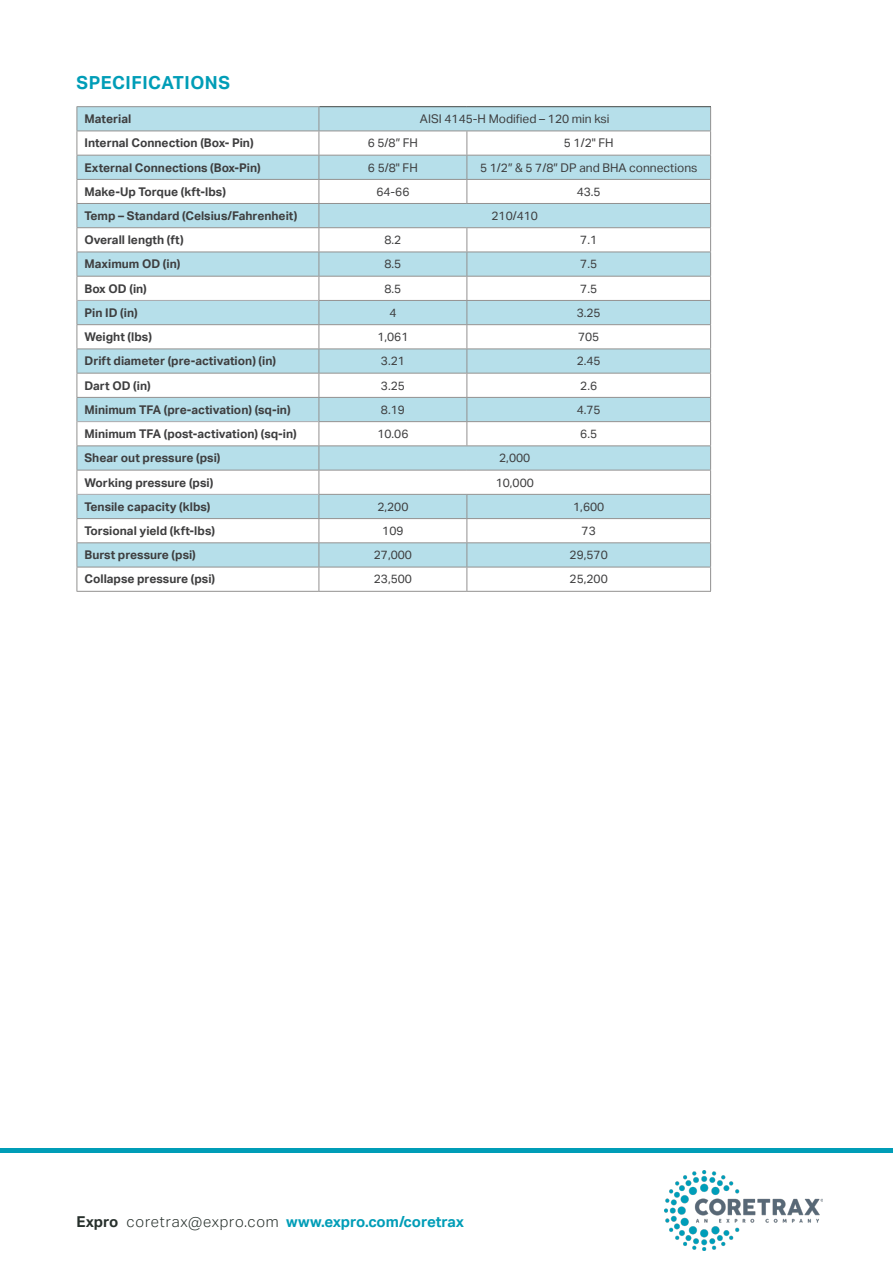
<style>
.page{position:relative;width:893px;height:1263px;background:#fff}
.page>*{position:absolute;margin:0;border:0;box-sizing:border-box;transform-origin:0 0}
.Body{font:700 18px "Aktiv Grotesk";letter-spacing:.03em;color:#009db7}
.t1{font:700 15px "Aktiv Grotesk";color:#009db7}
.Body-2{font:700 12px "Aktiv Grotesk";color:#3e3e3f}
.Body-3{font:12px "Aktiv Grotesk";color:#3e3e3f}
.s1{color:#27302c}
.s2{font-weight:300;color:#27302c}
</style>
<div class="page">
<img style="left:664px;top:1170px;width:159px;height:81px">
<div style="left:0;top:1148px;width:893px;height:5px;background:#009db7"></div>
<hr style="left:319px;top:591px;width:148px;height:1px;background:#929190">
<hr style="left:467px;top:591px;width:244px;height:1px;background:#929190">
<hr style="left:319px;top:106px;width:148px;height:1px;background:#464a47">
<hr style="left:467px;top:106px;width:244px;height:1px;background:#464a47">
<hr style="left:77px;top:106px;width:242px;height:1px;background:#929190">
<svg style="left:77px;top:107px;width:634px;height:484px"></svg>
<hr style="left:77px;top:591px;width:242px;height:1px;background:#929190">
<hr style="left:77px;top:300px;width:242px;height:1px;background:#a8a9ad">
<hr style="left:77px;top:421px;width:242px;height:1px;background:#a8a9ad">
<hr style="left:77px;top:494px;width:242px;height:1px;background:#a8a9ad">
<p class="Body" style="left:77px;top:73px;width:155px">SPECIFICATIONS</p>
<p class="Body-2" style="left:85px;top:112px;width:48px">Material</p>
<p class="Body-3" style="left:420px;top:112px;width:191px">AISI 4145-H Modified – 120 min ksi</p>
<p class="Body-2" style="left:85px;top:136px;width:171px">Internal Connection (Box- Pin)</p>
<p class="Body-3" style="left:368px;top:136px;width:52px">6 5/8″ FH</p>
<p class="Body-3" style="left:564px;top:136px;width:51px">5 1/2" FH</p>
<p class="Body-2" style="left:85px;top:160px;width:178px">External Connections (Box-Pin)</p>
<p class="Body-3" style="left:368px;top:160px;width:51px">6 5/8" FH</p>
<p class="Body-3" style="left:480px;top:160px;width:219px">5 1/2″ &amp; 5 7/8″ DP and BHA connections</p>
<p class="Body-2" style="left:85px;top:185px;width:143px">Make-Up Torque (kft-lbs)</p>
<p class="Body-3" style="left:376px;top:185px;width:35px">64-66</p>
<p class="Body-3" style="left:577px;top:185px;width:25px">43.5</p>
<p class="Body-2" style="left:85px;top:209px;width:214px">Temp – Standard (Celsius/Fahrenheit)</p>
<p class="Body-3" style="left:491px;top:209px;width:48px">210/410</p>
<p class="Body-2" style="left:85px;top:233px;width:101px">Overall length (ft)</p>
<p class="Body-3" style="left:384px;top:233px;width:18px">8.2</p>
<p class="Body-3" style="left:580px;top:233px;width:18px">7.1</p>
<p class="Body-2" style="left:85px;top:257px;width:97px">Maximum OD (in)</p>
<p class="Body-3" style="left:384px;top:257px;width:18px">8.5</p>
<p class="Body-3" style="left:580px;top:257px;width:18px">7.5</p>
<p class="Body-2" style="left:85px;top:281px;width:64px">Box OD (in)</p>
<p class="Body-3" style="left:384px;top:281px;width:18px">8.5</p>
<p class="Body-3" style="left:580px;top:281px;width:18px">7.5</p>
<p class="Body-2" style="left:85px;top:306px;width:55px">Pin ID (in)</p>
<p class="Body-3" style="left:389px;top:306px;width:9px">4</p>
<p class="Body-3" style="left:577px;top:306px;width:25px">3.25</p>
<p class="Body-2" style="left:85px;top:330px;width:69px">Weight (lbs)</p>
<p class="Body-3" style="left:377px;top:330px;width:33px">1,061</p>
<p class="Body-3" style="left:578px;top:330px;width:23px">705</p>
<p class="Body-2" style="left:85px;top:354px;width:193px">Drift diameter (pre-activation) (in)</p>
<p class="Body-3" style="left:381px;top:354px;width:25px">3.21</p>
<p class="Body-3" style="left:577px;top:354px;width:25px">2.45</p>
<p class="Body-2" style="left:85px;top:378px;width:68px">Dart OD (in)</p>
<p class="Body-3" style="left:381px;top:378px;width:25px">3.25</p>
<p class="Body-3" style="left:580px;top:378px;width:18px">2.6</p>
<p class="Body-2" style="left:85px;top:403px;width:208px">Minimum TFA (pre-activation) (sq-in)</p>
<p class="Body-3" style="left:381px;top:403px;width:25px">8.19</p>
<p class="Body-3" style="left:577px;top:403px;width:25px">4.75</p>
<p class="Body-2" style="left:85px;top:427px;width:214px">Minimum TFA (post-activation) (sq-in)</p>
<p class="Body-3" style="left:377px;top:427px;width:33px">10.06</p>
<p class="Body-3" style="left:580px;top:427px;width:18px">6.5</p>
<p class="Body-2" style="left:85px;top:451px;width:137px">Shear out pressure (psi)</p>
<p class="Body-3" style="left:499px;top:451px;width:33px">2,000</p>
<p class="Body-2" style="left:85px;top:475px;width:130px">Working pressure (psi)</p>
<p class="Body-3" style="left:496px;top:475px;width:40px">10,000</p>
<p class="Body-2" style="left:85px;top:500px;width:127px">Tensile capacity (klbs)</p>
<p class="Body-3" style="left:377px;top:500px;width:33px">2,200</p>
<p class="Body-3" style="left:573px;top:500px;width:33px">1,600</p>
<p class="Body-2" style="left:85px;top:524px;width:132px">Torsional yield (kft-lbs)</p>
<p class="Body-3" style="left:382px;top:524px;width:23px">109</p>
<p class="Body-3" style="left:582px;top:524px;width:16px">73</p>
<p class="Body-2" style="left:85px;top:548px;width:113px">Burst pressure (psi)</p>
<p class="Body-3" style="left:374px;top:548px;width:40px">27,000</p>
<p class="Body-3" style="left:570px;top:548px;width:40px">29,570</p>
<p class="Body-2" style="left:85px;top:572px;width:132px">Collapse pressure (psi)</p>
<p class="Body-3" style="left:374px;top:572px;width:40px">23,500</p>
<p class="Body-3" style="left:570px;top:572px;width:40px">25,200</p>
<p class="t1" style="left:77px;top:1213px;width:389px"><span class="s1">Expro</span> <span class="s2">coretrax@expro.com</span> www.expro.com/coretrax</p>
</div>
